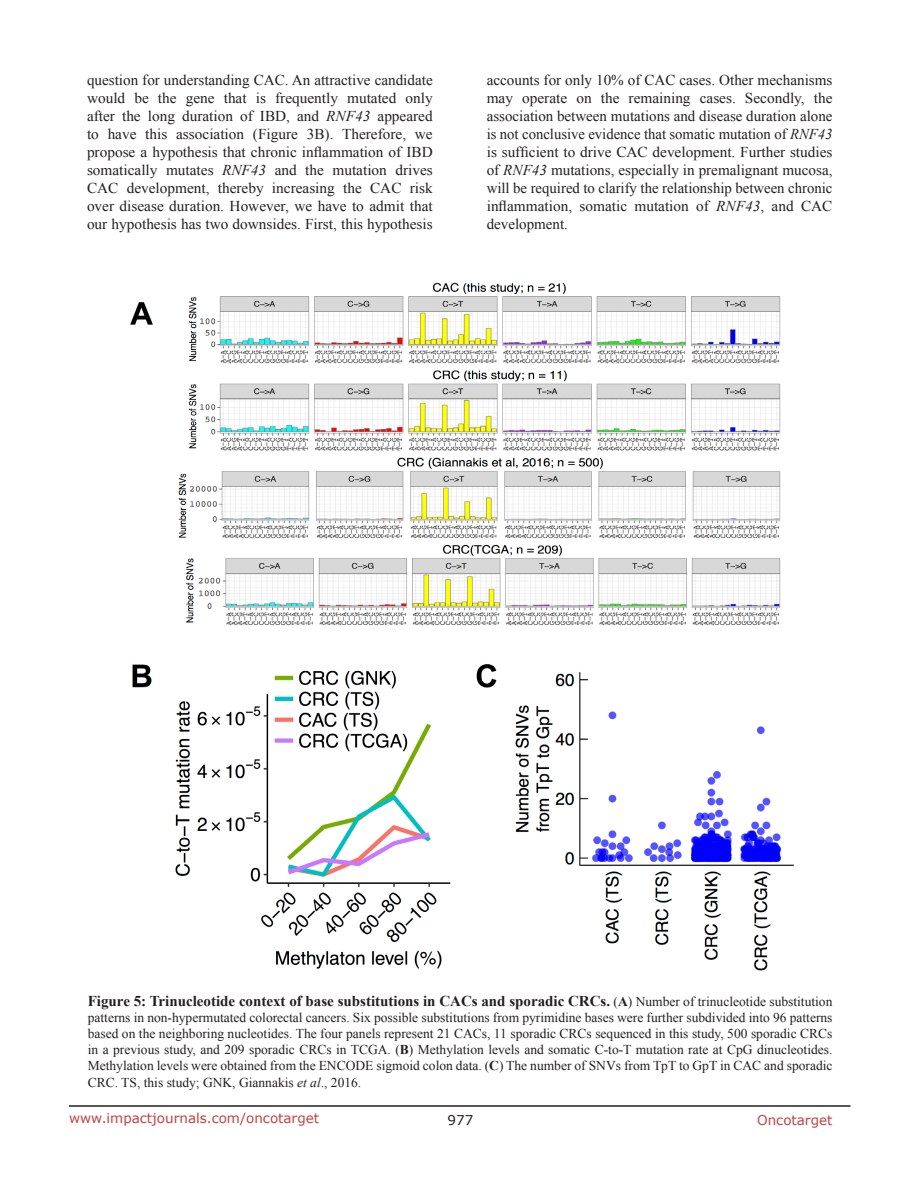
<style>
.page{position:relative;width:918px;height:1188px;background:#fff}
.page>*{position:absolute;margin:0;border:0;box-sizing:border-box;transform-origin:0 0}
.BodyText{font:15px/18px "Times New Roman";color:#231f20;text-align:justify}
.Figuretrx{font:700 15px "Times New Roman";color:#231f20}
.Figuretrx-2{font:13.5px/16.2px "Times New Roman";color:#231f20;text-align:justify}
.t1{font:13.5px "Verdana";color:#c24141}
.t2{font:13.5px "Verdana";color:#231f20}
.s1{font-style:italic}
.s2{font-weight:400;font-size:13.5px}
.s3{font-size:13.5px}
.s4{font-weight:700}
</style>
<div class="page">
<hr style="left:69px;top:1105px;width:781px;height:2px;background:#231f20">
<img style="left:130px;top:282px;width:664px;height:689px">
<p class="BodyText" style="left:87px;top:71px;width:347px">question for understanding CAC. An attractive candidate would be the gene that is frequently mutated only after the long duration of IBD, and <span class="s1">RNF43</span> appeared to have this association (Figure 3B). Therefore, we propose a hypothesis that chronic inflammation of IBD somatically mutates <span class="s1">RNF43</span> and the mutation drives CAC development, thereby increasing the CAC risk over disease duration. However, we have to admit that our hypothesis has two downsides. First, this hypothesis</p>
<p class="BodyText" style="left:487px;top:71px;width:347px">accounts for only 10% of CAC cases. Other mechanisms may operate on the remaining cases. Secondly, the association between mutations and disease duration alone is not conclusive evidence that somatic mutation of <span class="s1">RNF43 </span>is sufficient to drive CAC development. Further studies of <span class="s1">RNF43</span> mutations, especially in premalignant mucosa, will be required to clarify the relationship between chronic inflammation, somatic mutation of <span class="s1">RNF43</span>, and CAC development.</p>
<p class="Figuretrx" style="left:88px;top:990px;width:746px">Figure 5: Trinucleotide context of base substitutions in CACs and sporadic CRCs. <span class="s2">(</span><span class="s3">A</span><span class="s2">) Number of trinucleotide substitution</span></p>
<p class="Figuretrx-2" style="left:88px;top:1009px;width:746px">patterns in non-hypermutated colorectal cancers. Six possible substitutions from pyrimidine bases were further subdivided into 96 patterns based on the neighboring nucleotides. The four panels represent 21 CACs, 11 sporadic CRCs sequenced in this study, 500 sporadic CRCs in a previous study, and 209 sporadic CRCs in TCGA. (<span class="s4">B</span>) Methylation levels and somatic C-to-T mutation rate at CpG dinucleotides.<br>Methylation levels were obtained from the ENCODE sigmoid colon data. (<span class="s4">C</span>) The number of SNVs from TpT to GpT in CAC and sporadic CRC. TS, this study; GNK, Giannakis <span class="s1">et al</span>., 2016.</p>
<p class="t1" style="left:69px;top:1109px;width:252px">www.impactjournals.com/oncotarget</p>
<p class="t2" style="left:448px;top:1111px;width:27px">977</p>
<p class="t1" style="left:757px;top:1111px;width:77px">Oncotarget</p>
</div>
